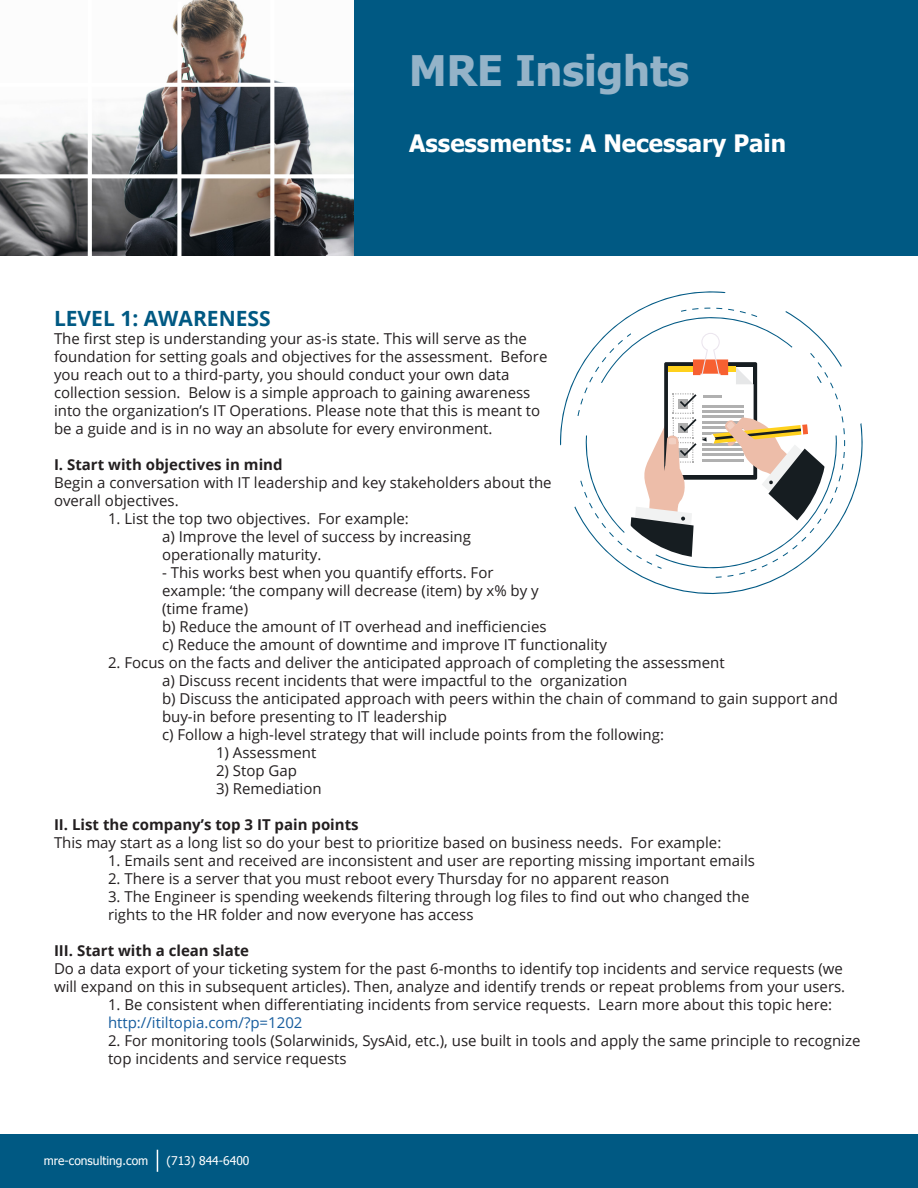
<style>
.page{position:relative;width:918px;height:1188px;background:#fff}
.page>*{position:absolute;margin:0;border:0;box-sizing:border-box;transform-origin:0 0}
.t1{font:700 42px "Tahoma";color:#94b3c8}
.t2{font:700 24px "Tahoma";color:#fff}
.t3{font:700 21px "Open Sans";color:#005983}
.t4{font:15px/18px "Open Sans";color:#231f20}
.t5{font:700 15px "Open Sans";color:#231f20}
.t6{font:12px "Tahoma";color:#fff}
.s1{color:#175d9e}
</style>
<div class="page">
<svg style="left:650px;top:423px;width:213px;height:171px"></svg>
<svg style="left:560px;top:291px;width:288px;height:290px"></svg>
<img style="left:0;top:0;width:355px;height:255px">
<svg style="left:0;top:174px;width:355px;height:4px"></svg>
<div style="left:0;top:0;width:90px;height:85px;background:#fff"></div>
<hr style="left:177px;top:2px;width:4px;height:366px;background:#fff">
<hr style="left:88px;top:0;width:4px;height:275px;background:#fff">
<hr style="left:0;top:83px;width:390px;height:4px;background:#fff">
<svg style="left:270px;top:0;width:4px;height:256px"></svg>
<div style="left:0;top:1134px;width:918px;height:54px;background:#005983"></div>
<svg style="left:157px;top:1150px;width:1px;height:22px"></svg>
<div style="left:355px;top:0;width:563px;height:255px;background:#005983"></div>
<p class="t1" style="left:409px;top:41px;width:282px">MRE Insights</p>
<p class="t2" style="left:409px;top:127px;width:378px">Assessments: A Necessary Pain</p>
<p class="t3" style="left:54px;top:304px;width:218px">LEVEL 1: AWARENESS</p>
<p class="t4" style="left:54px;top:330px;width:495px">The first step is understanding your as-is state. This will serve as the foundation for setting goals and objectives for the assessment. Before you reach out to a third-party, you should conduct your own data collection session. Below is a simple approach to gaining awareness into the organization’s IT Operations. Please note that this is meant to be a guide and is in no way an absolute for every environment.</p>
<p class="t5" style="left:54px;top:454px;width:230px">I. Start with objectives in mind</p>
<p class="t4" style="left:54px;top:474px;width:499px">Begin a conversation with IT leadership and key stakeholders about the overall objectives.</p>
<p class="t4" style="left:108px;top:510px;width:302px">1. List the top two objectives. For example:</p>
<p class="t4" style="left:162px;top:528px;width:311px">a) Improve the level of success by increasing operationally maturity.</p>
<p class="t4" style="left:162px;top:564px;width:378px">- This works best when you quantify efforts. For example: ‘the company will decrease (item) by x% by y (time frame)</p>
<p class="t4" style="left:162px;top:618px;width:386px">b) Reduce the amount of IT overhead and inefficiencies</p>
<p class="t4" style="left:162px;top:636px;width:447px">c) Reduce the amount of downtime and improve IT functionality</p>
<p class="t4" style="left:108px;top:654px;width:618px">2. Focus on the facts and deliver the anticipated approach of completing the assessment</p>
<p class="t4" style="left:162px;top:672px;width:467px">a) Discuss recent incidents that were impactful to the organization</p>
<p class="t4" style="left:162px;top:690px;width:677px">b) Discuss the anticipated approach with peers within the chain of command to gain support and buy-in before presenting to IT leadership</p>
<p class="t4" style="left:162px;top:726px;width:504px">c) Follow a high-level strategy that will include points from the following:</p>
<p class="t4" style="left:216px;top:744px;width:102px">1) Assessment</p>
<p class="t4" style="left:216px;top:762px;width:83px">2) Stop Gap</p>
<p class="t4" style="left:216px;top:780px;width:107px">3) Remediation</p>
<p class="t5" style="left:54px;top:814px;width:306px">II. List the company’s top 3 IT pain points</p>
<p class="t4" style="left:54px;top:834px;width:669px">This may start as a long list so do your best to prioritize based on business needs. For example:</p>
<p class="t4" style="left:108px;top:852px;width:649px">1. Emails sent and received are inconsistent and user are reporting missing important emails</p>
<p class="t4" style="left:108px;top:870px;width:563px">2. There is a server that you must reboot every Thursday for no apparent reason</p>
<p class="t4" style="left:108px;top:888px;width:643px">3. The Engineer is spending weekends filtering through log files to find out who changed the rights to the HR folder and now everyone has access</p>
<p class="t5" style="left:54px;top:940px;width:197px">III. Start with a clean slate</p>
<p class="t4" style="left:54px;top:960px;width:793px">Do a data export of your ticketing system for the past 6-months to identify top incidents and service requests (we will expand on this in subsequent articles). Then, analyze and identify trends or repeat problems from your users.</p>
<p class="t4" style="left:108px;top:996px;width:726px">1. Be consistent when differentiating incidents from service requests. Learn more about this topic here: <span class="s1">http://itiltopia.com/?p=1202</span></p>
<p class="t4" style="left:108px;top:1032px;width:754px">2. For monitoring tools (Solarwinids, SysAid, etc.), use built in tools and apply the same principle to recognize top incidents and service requests</p>
<p class="t6" style="left:44px;top:1153px;width:106px">mre-consulting.com</p>
<p class="t6" style="left:167px;top:1153px;width:84px">(713) 844-6400</p>
</div>
